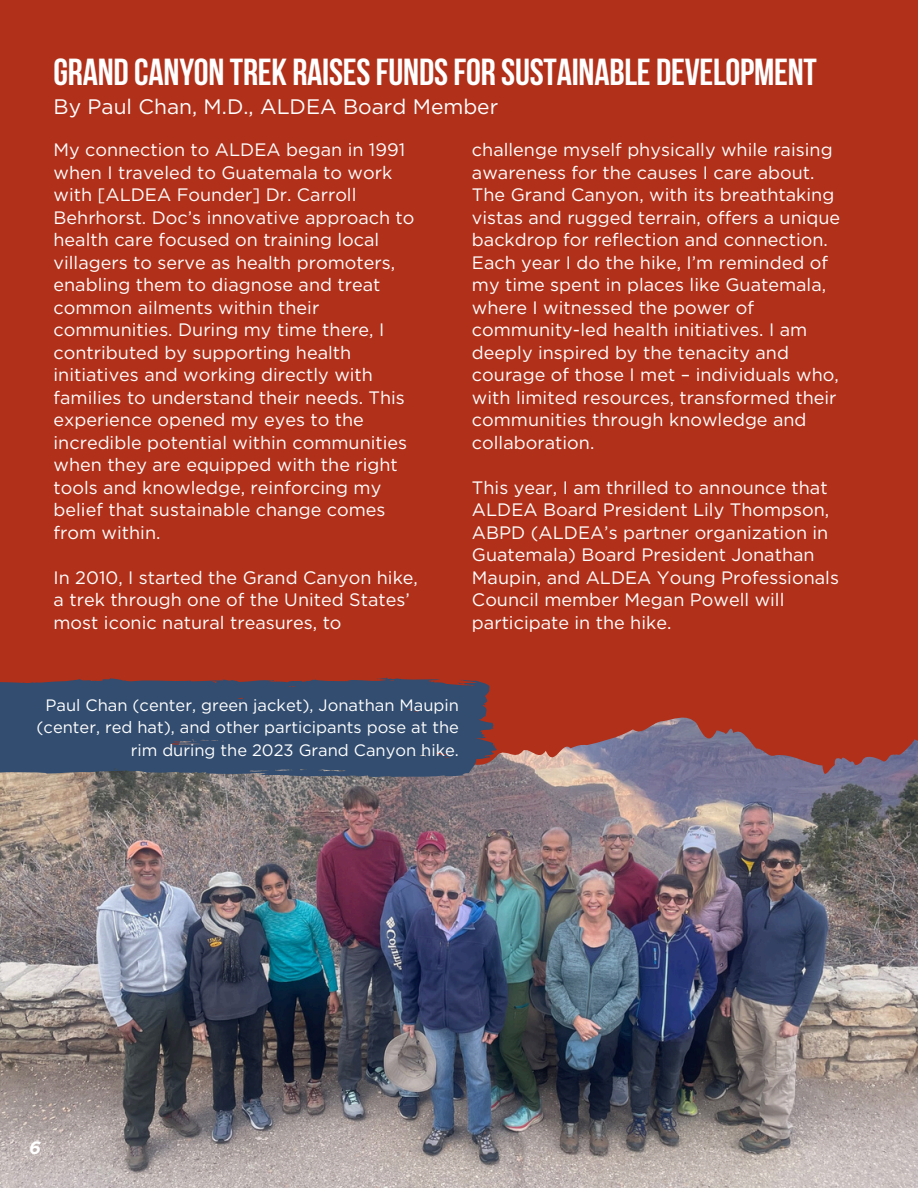
<style>
.page{position:relative;width:918px;height:1188px;background:#fff}
.page>*{position:absolute;margin:0;border:0;box-sizing:border-box;transform-origin:0 0}
.t1{font:700 37.5px "Bebas Neue";letter-spacing:-.005em;color:#fff}
.t2{font:21px "Gotham";color:#fff}
.t3{font:18px/22.5px "Gotham";color:#fff}
.t4{font:italic 700 18px "Gotham";color:#fff}
.t5{font:16.5px/22.5px "Gotham";color:#fff;text-align:right}
</style>
<div class="page">
<img style="left:0;top:782px;width:918px;height:406px">
<svg style="left:0;top:653px;width:918px;height:129px;background:#a64439"></svg>
<div style="left:0;top:0;width:918px;height:653px;background:#b1301a"></div>
<svg style="left:0;top:677px;width:497px;height:101px;background:#3d4d6a"></svg>
<p class="t1" style="left:54px;top:57px;width:765px">GRAND CANYON TREK RAISESFUNDSFOR SUSTAINABLE DEVELOPMENT</p>
<p class="t2" style="left:54px;top:94px;width:446px">By Paul Chan, M.D., ALDEA Board Member</p>
<p class="t3" style="left:472px;top:138px;width:370px">challenge myself physically while raising awareness for the causes I care about.<br>The Grand Canyon, with its breathtaking vistas and rugged terrain, offers a unique backdrop for reflection and connection.<br>Each year I do the hike, I’m reminded of my time spent in places like Guatemala, where I witnessed the power of community-led health initiatives. I am deeply inspired by the tenacity and courage of those I met – individuals who, with limited resources, transformed their communities through knowledge and collaboration.</p>
<p class="t3" style="left:472px;top:476px;width:369px">This year, I am thrilled to announce that ALDEA Board President Lily Thompson, ABPD (ALDEA’s partner organization in Guatemala) Board President Jonathan Maupin, and ALDEA Young Professionals Council member Megan Powell will participate in the hike.</p>
<p class="t3" style="left:54px;top:138px;width:362px">My connection to ALDEA began in 1991 when I traveled to Guatemala to work with [ALDEA Founder] Dr. Carroll Behrhorst. Doc’s innovative approach to health care focused on training local villagers to serve as health promoters, enabling them to diagnose and treat common ailments within their communities. During my time there, I contributed by supporting health initiatives and working directly with families to understand their needs. This experience opened my eyes to the incredible potential within communities when they are equipped with the right tools and knowledge, reinforcing my belief that sustainable change comes from within.</p>
<p class="t3" style="left:54px;top:566px;width:366px">In 2010, I started the Grand Canyon hike, a trek through one of the United States’ most iconic natural treasures, to</p>
<p class="t5" style="left:36px;top:694px;width:424px">Paul Chan (center, green jacket), Jonathan Maupin (center, red hat), and other participants pose at the rim during the 2023 Grand Canyon hike.</p>
<p class="t4" style="left:29px;top:1137px;width:13px">6</p>
</div>
